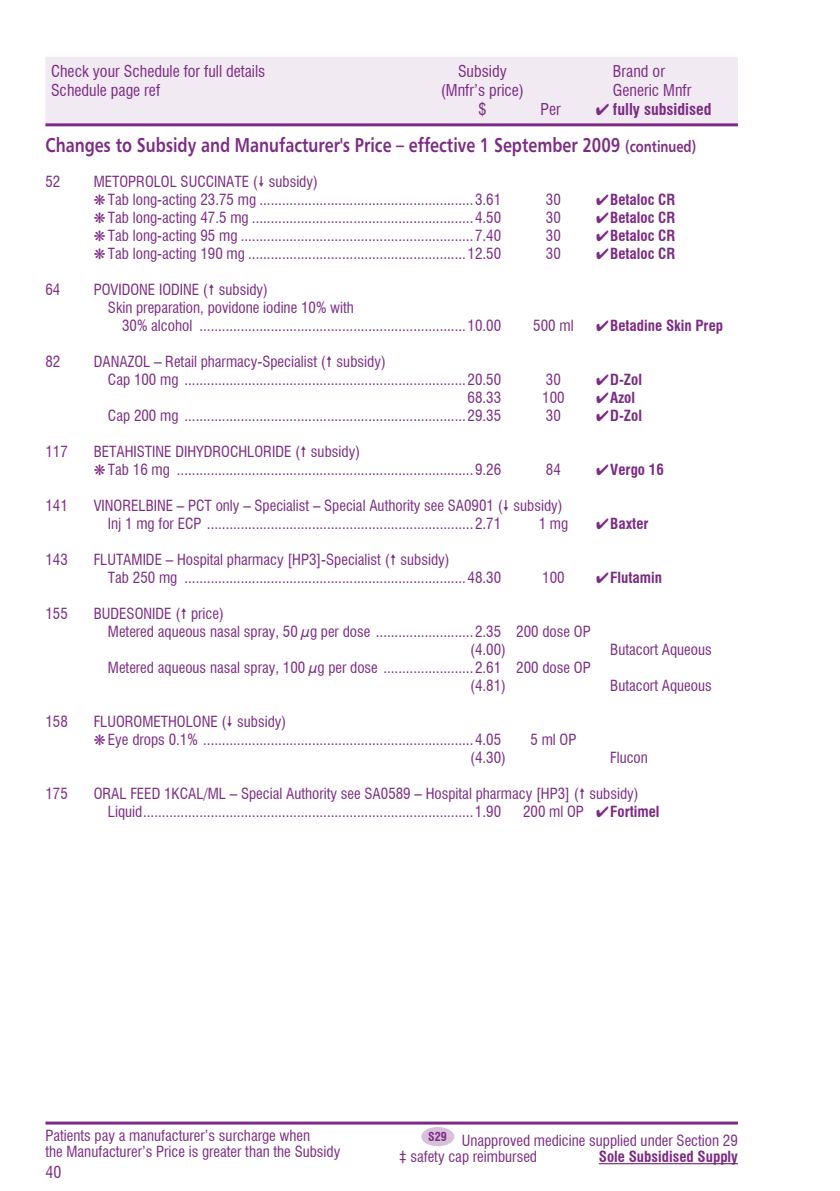
<style>
.page{position:relative;width:840px;height:1191px;background:#fff}
.page>*{position:absolute;margin:0;border:0;box-sizing:border-box;transform-origin:0 0}
.t1{font:20px "Humanist 777 Bold BT";color:#7c2b83;scale:.8 1}
.t2{font:condensed 16px "Swiss 721 BT";color:#7c2b83}
.t3{font:700 condensed 16px "Swiss 721 BT";color:#7c2b83}
.t4{font:condensed 15px/18px "Swiss 721 BT";color:#7c2b83}
.t5{font:700 condensed 15px "Swiss 721 BT";color:#7c2b83}
.s1{font-size:16px}
.s2{font-weight:400}
</style>
<div class="page">
<div style="left:45px;top:57px;width:692px;height:67px;background:#f2eaf3"></div>
<hr style="left:45px;top:123px;width:692px;height:3px;background:#7c2b83">
<hr style="left:45px;top:1121px;width:692px;height:3px;background:#7c2b83">
<hr style="left:598px;top:1163px;width:139px;height:1px;background:#7c2b83">
<div style="left:421px;top:1127px;width:33px;height:19px;background:#d8bfda;border-radius:50%"></div>
<p class="t2" style="left:51px;top:61px;width:216px">Check your Schedule for full details</p>
<p class="t2" style="left:458px;top:61px;width:50px">Subsidy</p>
<p class="t2" style="left:612px;top:61px;width:53px">Brand or</p>
<p class="t2" style="left:51px;top:80px;width:111px">Schedule page ref</p>
<p class="t2" style="left:440px;top:80px;width:85px">(Mnfr’s price)</p>
<p class="t2" style="left:612px;top:80px;width:80px">Generic Mnfr</p>
<p class="t2" style="left:478px;top:100px;width:9px">$</p>
<p class="t2" style="left:540px;top:100px;width:22px">Per</p>
<p class="t3" style="left:595px;top:100px;width:117px">✔ fully subsidised</p>
<h1 class="t1" style="left:45px;top:133px;width:814px">Changes to Subsidy and Manufacturer's Price – effective 1 September 2009 <span class="s1">(continued)</span></h1>
<p class="t4" style="left:45px;top:173px;width:16px">52</p>
<p class="t4" style="left:94px;top:173px;width:408px">METOPROLOL SUCCINATE ( subsidy)<br>❋ Tab long-acting 23.75 mg .........................................................3.61</p>
<p class="t4" style="left:545px;top:191px;width:16px">30</p>
<p class="t5" style="left:595px;top:191px;width:81px">✔Betaloc CR</p>
<p class="t4" style="left:94px;top:209px;width:408px">❋ Tab long-acting 47.5 mg ...........................................................4.50</p>
<p class="t4" style="left:545px;top:209px;width:16px">30</p>
<p class="t5" style="left:595px;top:209px;width:81px">✔Betaloc CR</p>
<p class="t4" style="left:94px;top:227px;width:408px">❋ Tab long-acting 95 mg ..............................................................7.40</p>
<p class="t4" style="left:545px;top:227px;width:16px">30</p>
<p class="t5" style="left:595px;top:227px;width:81px">✔Betaloc CR</p>
<p class="t4" style="left:94px;top:245px;width:408px">❋ Tab long-acting 190 mg ..........................................................12.50</p>
<p class="t4" style="left:545px;top:245px;width:16px">30</p>
<p class="t5" style="left:595px;top:245px;width:81px">✔Betaloc CR</p>
<p class="t4" style="left:45px;top:281px;width:16px">64</p>
<p class="t4" style="left:94px;top:281px;width:176px">POVIDONE IODINE ( subsidy)</p>
<p class="t4" style="left:108px;top:299px;width:247px">Skin preparation, povidone iodine 10% with</p>
<p class="t4" style="left:122px;top:317px;width:380px">30% alcohol .......................................................................10.00</p>
<p class="t4" style="left:533px;top:317px;width:42px">500 ml</p>
<p class="t5" style="left:595px;top:317px;width:128px">✔Betadine Skin Prep</p>
<p class="t4" style="left:45px;top:353px;width:16px">82</p>
<p class="t4" style="left:108px;top:353px;width:394px;text-indent:-14px">DANAZOL – Retail pharmacy-Specialist ( subsidy)<br>Cap 100 mg ...........................................................................20.50</p>
<p class="t4" style="left:545px;top:371px;width:16px">30</p>
<p class="t5" style="left:595px;top:371px;width:48px">✔D-Zol</p>
<p class="t4" style="left:467px;top:389px;width:35px">68.33</p>
<p class="t4" style="left:542px;top:389px;width:24px">100</p>
<p class="t5" style="left:595px;top:389px;width:40px">✔Azol</p>
<p class="t4" style="left:108px;top:407px;width:394px">Cap 200 mg ...........................................................................29.35</p>
<p class="t4" style="left:545px;top:407px;width:16px">30</p>
<p class="t5" style="left:595px;top:407px;width:48px">✔D-Zol</p>
<p class="t4" style="left:45px;top:443px;width:24px">117</p>
<p class="t4" style="left:94px;top:443px;width:408px">BETAHISTINE DIHYDROCHLORIDE ( subsidy)<br>❋ Tab 16 mg ...............................................................................9.26</p>
<p class="t4" style="left:545px;top:461px;width:16px">84</p>
<p class="t5" style="left:595px;top:461px;width:69px">✔Vergo 16</p>
<p class="t4" style="left:45px;top:497px;width:24px">141</p>
<p class="t4" style="left:108px;top:497px;width:456px;text-indent:-14px">VINORELBINE – PCT only – Specialist – Special Authority see SA0901 ( subsidy)<br>Inj 1 mg for ECP .......................................................................2.71</p>
<p class="t4" style="left:538px;top:515px;width:31px">1 mg</p>
<p class="t5" style="left:595px;top:515px;width:54px">✔Baxter</p>
<p class="t4" style="left:45px;top:551px;width:24px">143</p>
<p class="t4" style="left:108px;top:551px;width:394px;text-indent:-14px">FLUTAMIDE – Hospital pharmacy [HP3]-Specialist ( subsidy)<br>Tab 250 mg ...........................................................................48.30</p>
<p class="t4" style="left:542px;top:569px;width:24px">100</p>
<p class="t5" style="left:595px;top:569px;width:67px">✔Flutamin</p>
<p class="t4" style="left:45px;top:605px;width:24px">155</p>
<p class="t4" style="left:94px;top:605px;width:132px">BUDESONIDE ( price)</p>
<p class="t4" style="left:108px;top:623px;width:484px">Metered aqueous nasal spray, 50 μg per dose ..........................2.35 200 dose OP</p>
<p class="t4" style="left:470px;top:641px;width:37px">(4.00)</p>
<p class="t4" style="left:610px;top:641px;width:103px">Butacort Aqueous</p>
<p class="t4" style="left:470px;top:659px;width:122px;text-indent:-362px">Metered aqueous nasal spray, 100 μg per dose ........................2.61 200 dose OP (4.81)</p>
<p class="t4" style="left:610px;top:677px;width:103px">Butacort Aqueous</p>
<p class="t4" style="left:45px;top:713px;width:24px">158</p>
<p class="t4" style="left:94px;top:713px;width:408px">FLUOROMETHOLONE ( subsidy)<br>❋ Eye drops 0.1% ........................................................................4.05</p>
<p class="t4" style="left:530px;top:731px;width:47px">5 ml OP</p>
<p class="t4" style="left:470px;top:749px;width:37px">(4.30)</p>
<p class="t4" style="left:610px;top:749px;width:39px">Flucon</p>
<p class="t4" style="left:45px;top:785px;width:24px">175</p>
<p class="t4" style="left:108px;top:785px;width:532px;text-indent:-14px">ORAL FEED 1KCAL/ML – Special Authority see SA0589 – Hospital pharmacy [HP3] ( subsidy)<br>Liquid........................................................................................1.90</p>
<p class="t5" style="left:522px;top:803px;width:138px"><span class="s2">200 ml OP</span> ✔Fortimel</p>
<p class="t4" style="left:45px;top:1127px;width:296px;line-height:16px">Patients pay a manufacturer’s surcharge when<br>the Manufacturer’s Price is greater than the Subsidy</p>
<p class="t4" style="left:399px;top:1132px;width:340px;line-height:16px;text-indent:29px"><sup>S29</sup> Unapproved medicine supplied under Section 29 ‡ safety cap reimbursed</p>
<p class="t5" style="left:598px;top:1147px;width:140px">Sole Subsidised Supply</p>
<p class="t2" style="left:45px;top:1162px;width:17px">40</p>
</div>
